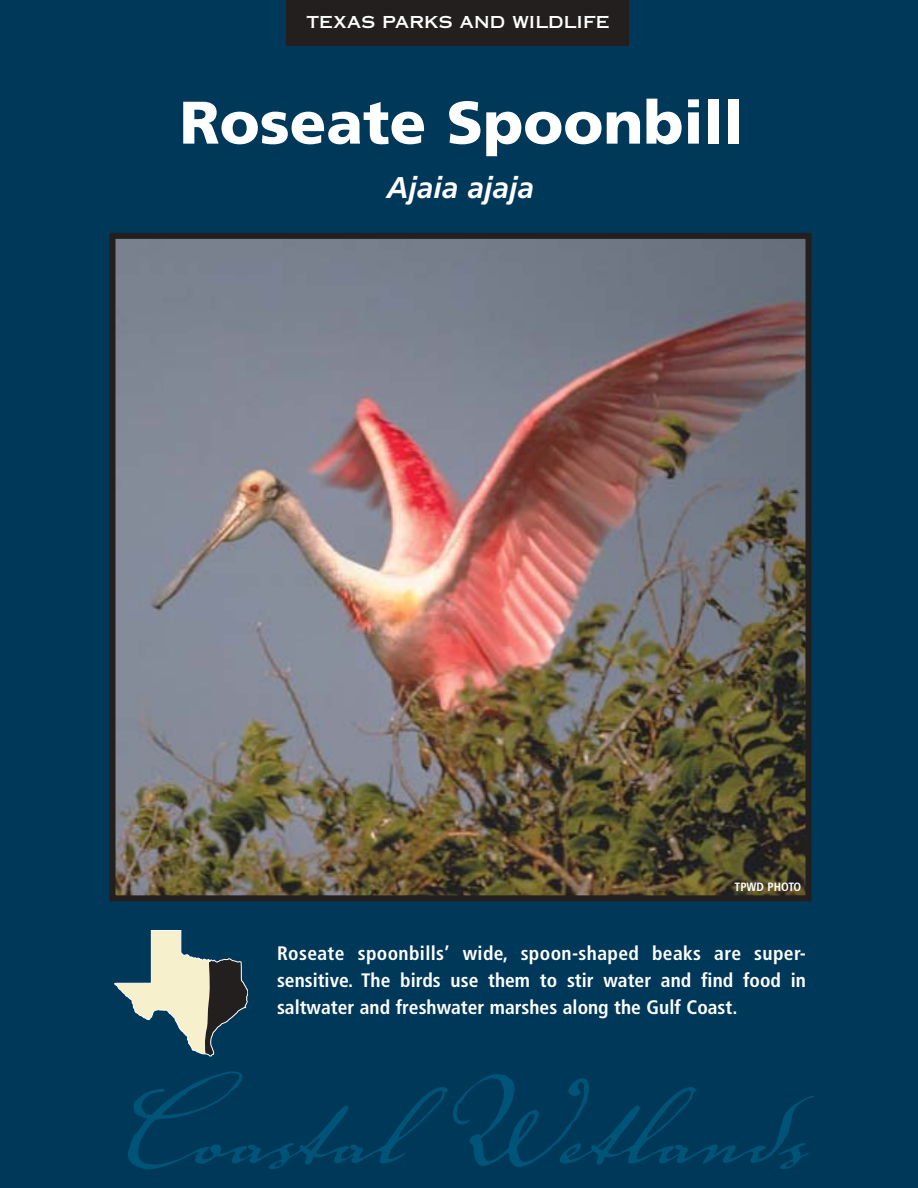
<style>
.page{position:relative;width:918px;height:1188px;background:#003859}
.page>*{position:absolute;margin:0;border:0;box-sizing:border-box;transform-origin:0 0}
.t1{font:900 60px "Frutiger";color:#fff}
.t2{font:italic 700 30px "Frutiger";color:#fff}
.t3{font:700 condensed 19.5px/27px "Frutiger";color:#fff;text-align:justify}
.t4{font:16.5px "Copperplate Thirty One AB";color:#fff}
.t5{font:700 condensed 12px "Frutiger";color:#fff}
</style>
<div class="page">
<img style="left:117px;top:240px;width:688px;height:654px">
<div style="left:110px;top:233px;width:702px;height:668px;border:6px solid #231f1f"></div>
<div style="left:286px;top:0;width:343px;height:46px;background:#231f1f"></div>
<svg style="left:128px;top:1071px;width:686px;height:98px"></svg>
<svg style="left:114px;top:930px;width:134px;height:126px"></svg>
<p class="t4" style="left:306px;top:13px;width:305px">TEXAS PARKS AND WILDLIFE</p>
<h1 class="t1" style="left:180px;top:99px;width:565px">Roseate Spoonbill</h1>
<h2 class="t2" style="left:387px;top:175px;width:149px">Ajaia ajaja</h2>
<p class="t5" style="left:735px;top:882px;width:68px">TPWD PHOTO</p>
<p class="t3" style="left:277px;top:941px;width:531px">Roseate spoonbills’ wide, spoon-shaped beaks are super&shy;sensitive. The birds use them to stir water and find food in saltwater and freshwater marshes along the Gulf Coast.</p>
</div>
